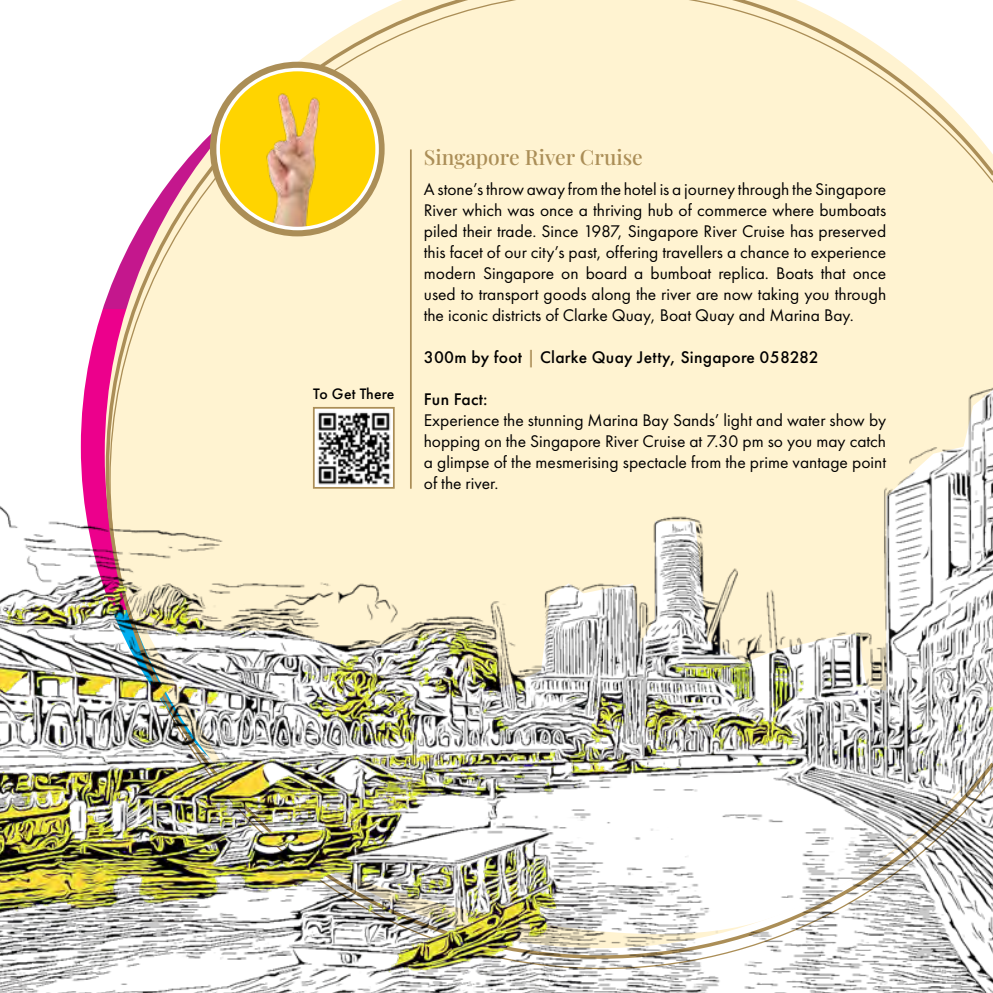
<style>
.page{position:relative;width:993px;height:993px;background:#fff}
.page>*{position:absolute;margin:0;border:0;box-sizing:border-box;transform-origin:0 0}
.t1{font:21px "Playfair Display";color:#ab8e57}
.t2{font:17.5px/21px "Futura PT";color:#000;text-align:justify}
.t3{font:500 17.5px "Futura PT";letter-spacing:.015em;color:#000}
.t4{font:500 15.75px "Futura PT";letter-spacing:.005em;color:#000}
.s1{color:#ab8e57}
</style>
<div class="page">
<svg style="left:86px;top:308px;width:18px;height:66px"></svg>
<svg style="left:104px;top:0;width:888px;height:374px;background:#fdf0d4"></svg>
<img style="left:335px;top:73px;width:17px;height:155px">
<div style="left:210px;top:62px;width:174px;height:174px;border:16px solid #ab8e57;border-radius:50%"></div>
<div style="left:218px;top:70px;width:159px;height:158px;background:#ffd400;border-radius:50%"></div>
<img style="left:252px;top:73px;width:82px;height:155px">
<div style="left:216px;top:68px;width:163px;height:162px;border:4px solid #fff;border-radius:50%"></div>
<img style="left:0;top:374px;width:992px;height:618px">
<hr style="left:410px;top:149px;width:1px;height:339px;background:#ab8e57">
<img style="left:316px;top:410px;width:75px;height:75px">
<div style="left:313px;top:407px;width:81px;height:81px;border:2px solid #ab8e57"></div>
<p class="t4" style="left:313px;top:384px;width:83px">To Get There</p>
<p class="t1" style="left:423px;top:141px;width:220px">Singapore River Cruise</p>
<p class="t2" style="left:423px;top:178px;width:464px">A stone’s throw away from the hotel is a journey through the Singapore River which was once a thriving hub of commerce where bumboats piled their trade. Since 1987, Singapore River Cruise has preserved this facet of our city’s past, offering travellers a chance to experience modern Singapore on board a bumboat replica. Boats that once used to transport goods along the river are now taking you through the iconic districts of Clarke Quay, Boat Quay and Marina Bay.</p>
<p class="t3" style="left:423px;top:346px;width:396px">300m by foot <span class="s1">|</span> Clarke Quay Jetty, Singapore 058282</p>
<p class="t3" style="left:423px;top:388px;width:65px">Fun Fact:</p>
<p class="t2" style="left:423px;top:409px;width:464px">Experience the stunning Marina Bay Sands’ light and water show by hopping on the Singapore River Cruise at 7.30 pm so you may catch a glimpse of the mesmerising spectacle from the prime vantage point of the river.</p>
</div>
